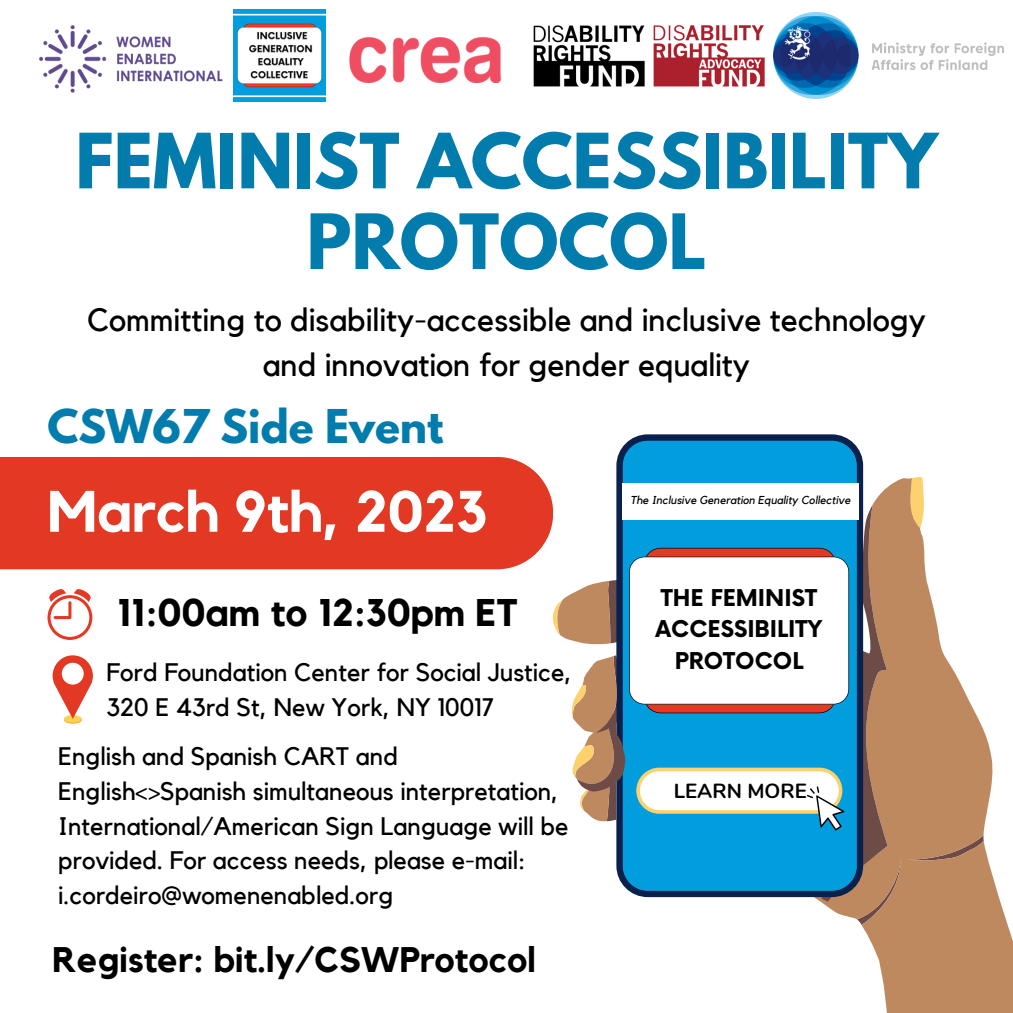
<style>
.page{position:relative;width:1013px;height:1013px;background:#fff}
.page>*{position:absolute;margin:0;border:0;box-sizing:border-box;transform-origin:0 0}
.t1{font:700 67.5px/80.6px "League Spartan";color:#017cad;text-align:center}
.t2{font:700 57.62px "Kollektif";color:#fff}
.t3{font:700 41.25px "League Spartan";color:#017cad}
.t4{font:700 38.38px "Kollektif";color:#000}
.t5{font:700 35.38px "Kollektif";color:#000}
.t6{font:32.12px/45px "Kollektif";color:#000;text-align:center}
.t7{font:25.25px/34.8px "Kollektif";color:#000}
.t8{font:700 22.5px/31.6px "Now";color:#000;text-align:center}
.t9{font:700 20.38px "Nunito";color:#000}
.t10{font:italic 11.5px "Kollektif";color:#000}
</style>
<div class="page">
<div style="left:0;top:457px;width:552px;height:112px;background:#e33924"></div>
<svg style="left:64px;top:716px;width:18px;height:7px"></svg>
<div style="left:64px;top:715px;width:18px;height:7px;background:#fcd24f;border-radius:50%"></div>
<svg style="left:53px;top:655px;width:40px;height:64px"></svg>
<div style="left:62px;top:662px;width:22px;height:22px;background:#fff;border-radius:50%"></div>
<svg style="left:47px;top:589px;width:45px;height:51px"></svg>
<img style="left:349px;top:37px;width:153px;height:45px">
<img style="left:533px;top:25px;width:232px;height:62px">
<img style="left:773px;top:13px;width:230px;height:85px">
<img style="left:234px;top:10px;width:92px;height:91px">
<img style="left:39px;top:25px;width:184px;height:68px">
<svg style="left:861px;top:478px;width:151px;height:534px;fill:#bf8960"></svg>
<div style="left:623px;top:441px;width:233px;height:42px;background:#019ddd"></div>
<svg style="left:551px;top:505px;width:350px;height:420px"></svg>
<div style="left:622px;top:483px;width:236px;height:36px;background:#fff"></div>
<h1 class="t1" style="left:75px;top:129px;width:863px">FEMINIST ACCESSIBILITY<br>PROTOCOL</h1>
<p class="t6" style="left:87px;top:298px;width:840px">Committing to disability-accessible and inclusive technology and innovation for gender equality</p>
<h3 class="t3" style="left:47px;top:406px;width:397px">CSW67 Side Event</h3>
<h2 class="t2" style="left:47px;top:485px;width:441px">March 9th, 2023</h2>
<h3 class="t4" style="left:117px;top:595px;width:402px">11:00am to 12:30pm ET</h3>
<p class="t7" style="left:107px;top:656px;width:467px">Ford Foundation Center for Social Justice,<br>320 E 43rd St, New York, NY 10017</p>
<p class="t7" style="left:58px;top:740px;width:512px">English and Spanish CART and English&lt;&gt;Spanish simultaneous interpretation, International/American Sign Language will be provided. For access needs, please e-mail: i.cordeiro@womenenabled.org</p>
<h3 class="t5" style="left:53px;top:943px;width:484px">Register: bit.ly/CSWProtocol</h3>
<p class="t10" style="left:630px;top:495px;width:221px">The Inclusive Generation Equality Collective</p>
<p class="t8" style="left:655px;top:583px;width:168px">THE FEMINIST<br>ACCESSIBILITY<br>PROTOCOL</p>
<p class="t9" style="left:674px;top:777px;width:134px">LEARN MORE</p>
</div>
